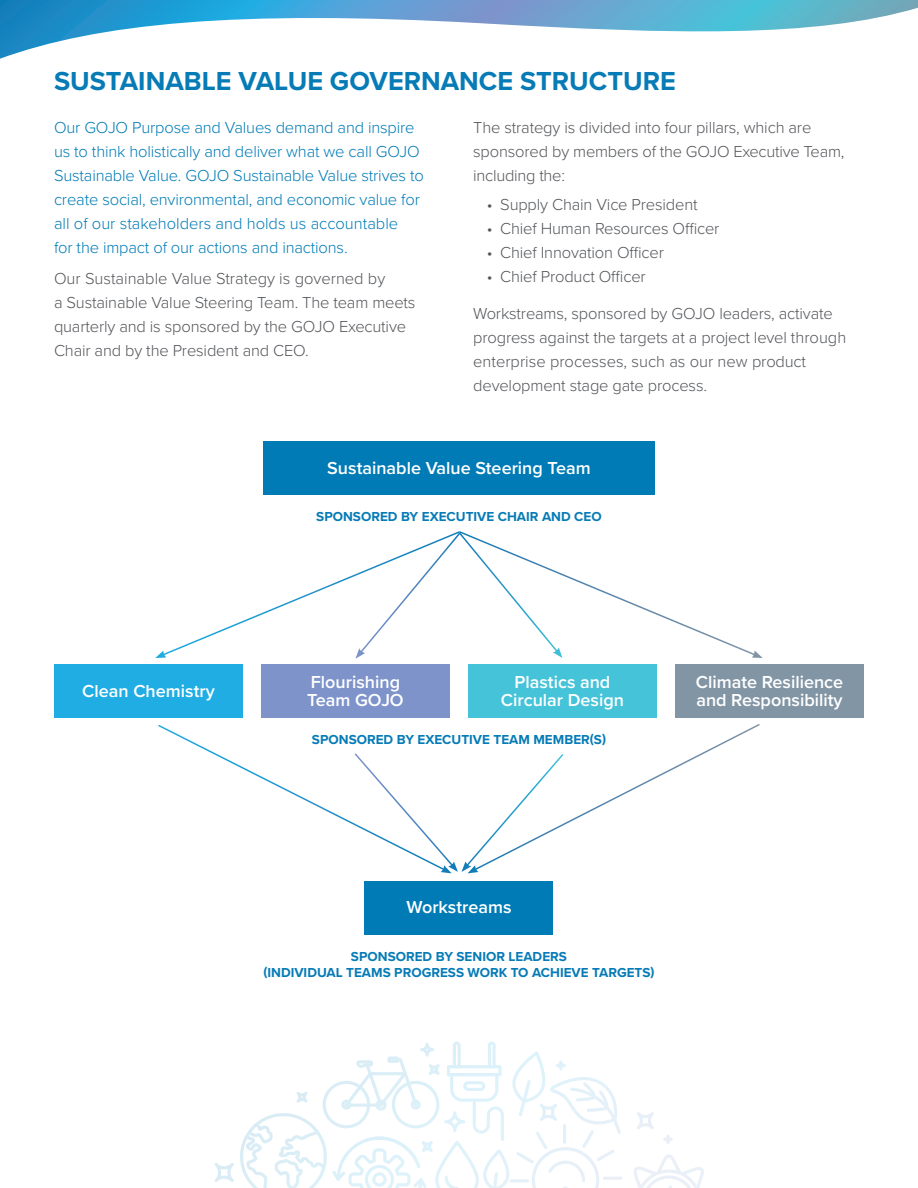
<style>
.page{position:relative;width:918px;height:1188px;background:#fff}
.page>*{position:absolute;margin:0;border:0;box-sizing:border-box;transform-origin:0 0}
.Blue_2_Subhead{font:700 27px "Proxima Nova";color:#077bb6}
.Goal_Boxed_White{font:600 18px/18px "Proxima Nova";color:#fff}
.t1{font:300 16.5px/24px "Proxima Nova";letter-spacing:-.01em;color:#54555a}
.t2{font:300 16.5px/24px "Proxima Nova";letter-spacing:-.01em;color:#007bb6}
.Table_Row_Header{font:700 13.5px "Proxima Nova";color:#077bb6}
</style>
<div class="page">
<svg style="left:637px;top:1112px;width:17px;height:17px"></svg>
<svg style="left:215px;top:1163px;width:19px;height:19px"></svg>
<svg style="left:663px;top:1135px;width:10px;height:9px"></svg>
<hr style="left:603px;top:1177px;width:20px;height:3px;background:#f4f6fa;border-radius:2px">
<svg style="left:634px;top:1154px;width:70px;height:34px"></svg>
<svg style="left:240px;top:1042px;width:381px;height:146px"></svg>
<svg style="left:0;top:0;width:918px;height:59px"></svg>
<div style="left:263px;top:441px;width:392px;height:54px;background:#007bb6"></div>
<div style="left:54px;top:664px;width:189px;height:54px;background:#1fade4"></div>
<div style="left:261px;top:664px;width:189px;height:54px;background:#7d93ca"></div>
<div style="left:468px;top:664px;width:189px;height:54px;background:#44c3d9"></div>
<div style="left:675px;top:664px;width:189px;height:54px;background:#8295a5"></div>
<div style="left:364px;top:881px;width:190px;height:54px;background:#007bb6"></div>
<svg style="left:155px;top:531px;width:608px;height:128px"></svg>
<svg style="left:158px;top:724px;width:602px;height:149px"></svg>
<p class="Blue_2_Subhead" style="left:54px;top:61px;width:623px">SUSTAINABLE VALUE GOVERNANCE STRUCTURE</p>
<p class="t2" style="left:54px;top:115px;width:371px">Our GOJO Purpose and Values demand and inspire us to think holistically and deliver what we call GOJO Sustainable Value. GOJO Sustainable Value strives to create social, environmental, and economic value for all of our stakeholders and holds us accountable<br>for the impact of our actions and inactions.</p>
<p class="t1" style="left:54px;top:266px;width:363px">Our Sustainable Value Strategy is governed by<br>a Sustainable Value Steering Team. The team meets quarterly and is sponsored by the GOJO Executive Chair and by the President and CEO.</p>
<p class="t1" style="left:473px;top:115px;width:373px">The strategy is divided into four pillars, which are sponsored by members of the GOJO Executive Team, including the:</p>
<p class="t1" style="left:487px;top:191px;width:212px">• Supply Chain Vice President</p>
<p class="t1" style="left:487px;top:215px;width:234px">• Chief Human Resources Officer</p>
<p class="t1" style="left:487px;top:239px;width:179px">• Chief Innovation Officer</p>
<p class="t1" style="left:487px;top:263px;width:161px">• Chief Product Officer</p>
<p class="t1" style="left:473px;top:301px;width:375px">Workstreams, sponsored by GOJO leaders, activate progress against the targets at a project level through enterprise processes, such as our new product development stage gate process.</p>
<p class="Goal_Boxed_White" style="left:327px;top:458px;width:265px">Sustainable Value Steering Team</p>
<p class="Table_Row_Header" style="left:316px;top:506px;width:287px">SPONSORED BY EXECUTIVE CHAIR AND CEO</p>
<p class="Goal_Boxed_White" style="left:82px;top:681px;width:134px">Clean Chemistry</p>
<p class="Goal_Boxed_White" style="left:307px;top:672px;width:98px">Flourishing<br>Team GOJO</p>
<p class="Goal_Boxed_White" style="left:501px;top:672px;width:125px;text-align:center">Plastics and<br>Circular Design</p>
<p class="Goal_Boxed_White" style="left:696px;top:672px;width:149px">Climate Resilience and Responsibility</p>
<p class="Table_Row_Header" style="left:312px;top:729px;width:296px">SPONSORED BY EXECUTIVE TEAM MEMBER(S)</p>
<p class="Goal_Boxed_White" style="left:406px;top:898px;width:107px">Workstreams</p>
<p class="Table_Row_Header" style="left:351px;top:946px;width:218px">SPONSORED BY SENIOR LEADERS</p>
<p class="Table_Row_Header" style="left:263px;top:962px;width:393px">(INDIVIDUAL TEAMS PROGRESS WORK TO ACHIEVE TARGETS)</p>
</div>
